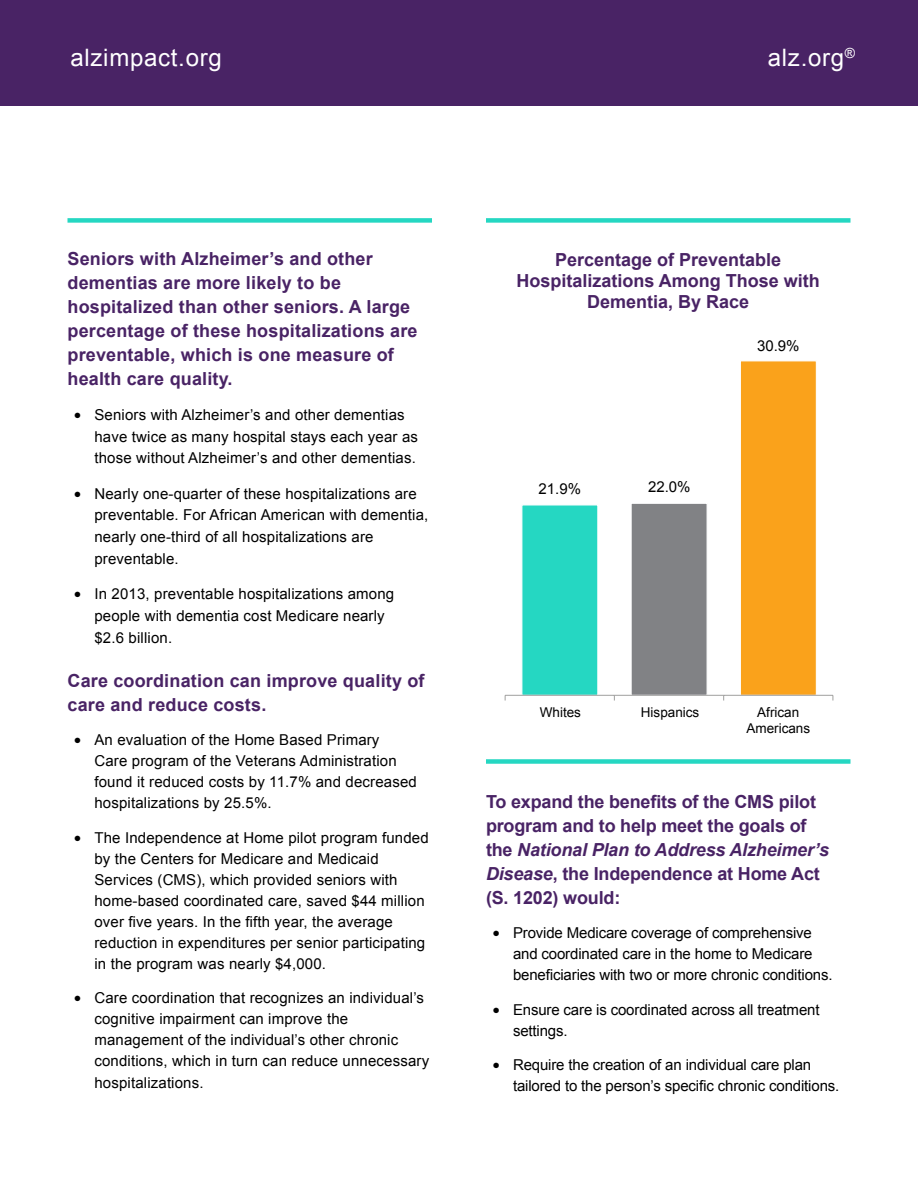
<style>
.page{position:relative;width:918px;height:1188px;background:#fff}
.page>*{position:absolute;margin:0;border:0;box-sizing:border-box;transform-origin:0 0}
.t1{font:24px "Arial";letter-spacing:.03em;color:#fff}
.t2{font:700 18px/24px "Arial";letter-spacing:.01em;color:#492365}
.t3{font:700 18px/24px "Arial";letter-spacing:-.01em;color:#492365}
.t4{font:15px/21px "Arial";letter-spacing:.01em;color:#000}
.t5{font:15px/21px "Arial";letter-spacing:-.01em;color:#000}
.t6{font:13.5px/16.2px "Arial";color:#000;text-align:center}
.s1{font-family:"Houschka Alt Pro";font-weight:500;font-size:13.5px}
.s2{font-style:italic}
</style>
<div class="page">
<div style="left:521px;top:504px;width:77px;height:192px;background:#25d7c2;border:1px solid #fff"></div>
<div style="left:631px;top:503px;width:77px;height:193px;background:#818285;border:1px solid #fff"></div>
<div style="left:740px;top:360px;width:77px;height:336px;background:#faa21b;border:1px solid #fff"></div>
<hr style="left:505px;top:695px;width:328px;height:1px;background:#a6a6a5">
<div style="left:68px;top:218px;width:364px;height:5px;background:#25d7c2"></div>
<div style="left:0;top:0;width:918px;height:106px;background:#492365"></div>
<div style="left:486px;top:218px;width:364px;height:5px;background:#25d7c2"></div>
<div style="left:486px;top:759px;width:364px;height:5px;background:#25d7c2"></div>
<h1 class="t1" style="left:70px;top:42px;width:153px">alzimpact.org</h1>
<h1 class="t1" style="left:768px;top:42px;width:89px">alz.org<sup>®</sup></h1>
<p class="t2" style="left:68px;top:247px;width:352px">Seniors with Alzheimer’s and other dementias are more likely to be hospitalized than other seniors. A large percentage of these hospitalizations are preventable, which is one measure of health care quality.</p>
<p class="t4" style="left:94px;top:404px;width:325px;line-height:21.8px;text-indent:-20px"><span class="s1">•</span> Seniors with Alzheimer’s and other dementias have twice as many hospital stays each year as those without Alzheimer’s and other dementias.</p>
<p class="t4" style="left:94px;top:483px;width:335px;line-height:21.8px;text-indent:-20px"><span class="s1">•</span> Nearly one-quarter of these hospitalizations are preventable. For African American with dementia, nearly one-third of all hospitalizations are preventable.</p>
<p class="t4" style="left:94px;top:583px;width:301px;line-height:21.8px;text-indent:-20px"><span class="s1">•</span> In 2013, preventable hospitalizations among people with dementia cost Medicare nearly $2.6 billion.</p>
<p class="t2" style="left:68px;top:669px;width:359px">Care coordination can improve quality of care and reduce costs.</p>
<p class="t4" style="left:94px;top:730px;width:324px;text-indent:-20px"><span class="s1">•</span> An evaluation of the Home Based Primary<br>Care program of the Veterans Administration found it reduced costs by 11.7% and decreased hospitalizations by 25.5%.</p>
<p class="t4" style="left:94px;top:827px;width:336px;text-indent:-20px"><span class="s1">•</span> The Independence at Home pilot program funded by the Centers for Medicare and Medicaid Services (CMS), which provided seniors with home-based coordinated care, saved $44 million over five years. In the fifth year, the average reduction in expenditures per senior participating in the program was nearly $4,000.</p>
<p class="t4" style="left:94px;top:988px;width:336px;text-indent:-20px"><span class="s1">•</span> Care coordination that recognizes an individual’s cognitive impairment can improve the management of the individual’s other chronic conditions, which in turn can reduce unnecessary hospitalizations.</p>
<p class="t2" style="left:517px;top:249px;width:305px;line-height:21px;text-align:center">Percentage of Preventable<br>Hospitalizations Among Those with<br>Dementia, By Race</p>
<p class="t4" style="left:757px;top:335px;width:44px">30.9%</p>
<p class="t4" style="left:538px;top:479px;width:44px">21.9%</p>
<p class="t4" style="left:648px;top:477px;width:44px">22.0%</p>
<p class="t6" style="left:540px;top:704px;width:43px">Whites</p>
<p class="t6" style="left:746px;top:704px;width:65px">African<br>Americans</p>
<p class="t6" style="left:641px;top:704px;width:60px">Hispanics</p>
<p class="t3" style="left:486px;top:790px;width:345px">To expand the benefits of the CMS pilot program and to help meet the goals of the <span class="s2">National Plan to Address Alzheimer’s Disease</span>, the Independence at Home Act (S. 1202) would:</p>
<p class="t5" style="left:513px;top:923px;width:321px;text-indent:-20px"><span class="s1">•</span> Provide Medicare coverage of comprehensive and coordinated care in the home to Medicare beneficiaries with two or more chronic conditions.</p>
<p class="t5" style="left:513px;top:999px;width:308px;text-indent:-20px"><span class="s1">•</span> Ensure care is coordinated across all treatment settings.</p>
<p class="t5" style="left:513px;top:1055px;width:328px;text-indent:-20px"><span class="s1">•</span> Require the creation of an individual care plan tailored to the person’s specific chronic conditions.</p>
</div>
